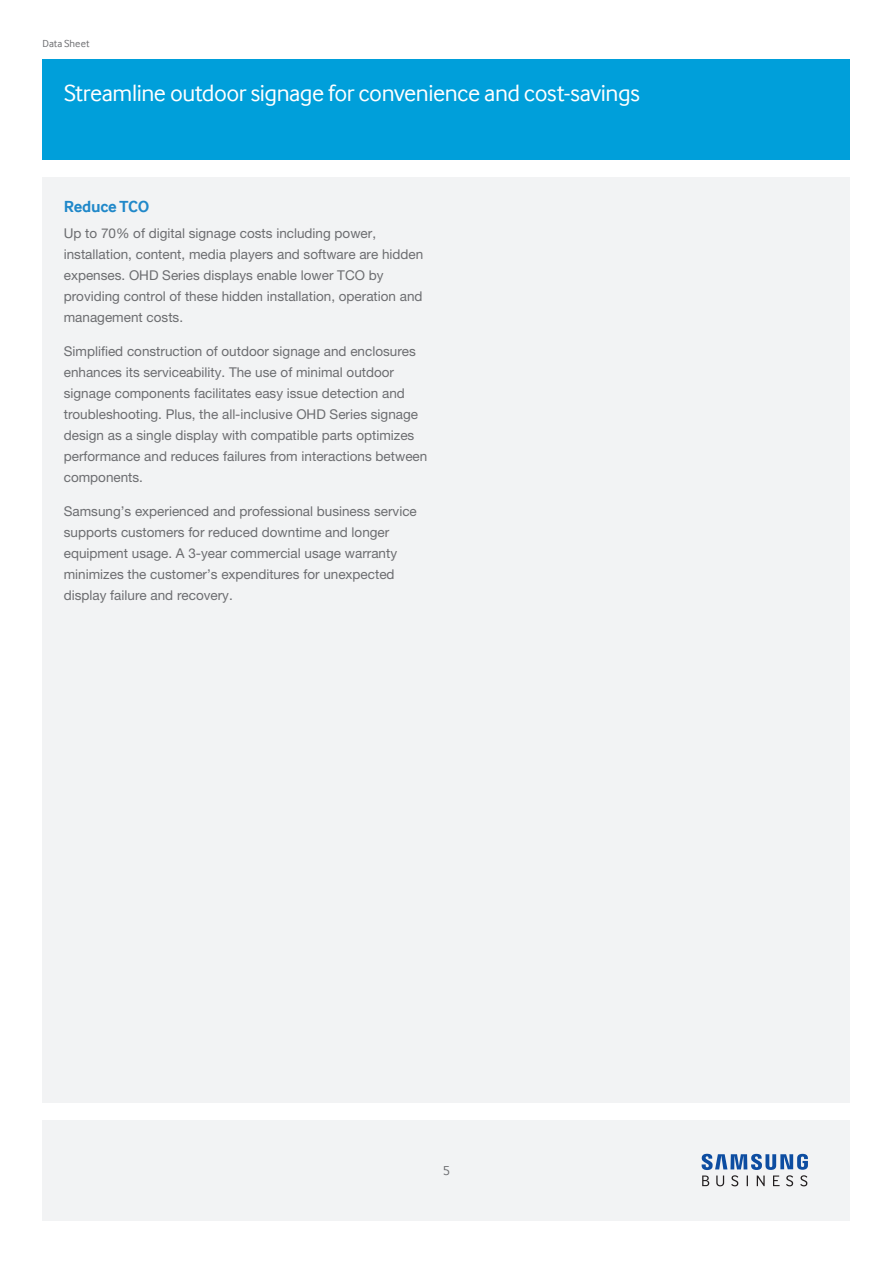
<style>
.page{position:relative;width:893px;height:1263px;background:#fff}
.page>*{position:absolute;margin:0;border:0;box-sizing:border-box;transform-origin:0 0}
.Header__inner_pages{font:24px "Samsung Inter Face";letter-spacing:-.02em;color:#fff}
.Heading_1{font:700 16.5px "Samsung Inter Face";letter-spacing:-.015em;color:#2088c9}
.Body_copy{font:13.5px/21px "Helvetica Neue LT Pro";color:#6c6d70}
.t1{font:13.5px "Samsung Inter Face";color:#6c6d70}
.t2{font:10.5px "Samsung Inter Face";letter-spacing:.005em;color:#6c6d70}
</style>
<div class="page">
<div style="left:43px;top:1120px;width:807px;height:100px;background:#f2f3f4"></div>
<div style="left:43px;top:60px;width:807px;height:100px;background:#009fda"></div>
<div style="left:43px;top:177px;width:807px;height:926px;background:#f2f3f4"></div>
<svg style="left:702px;top:1154px;width:106px;height:32px"></svg>
<p class="t2" style="left:43px;top:38px;width:48px">Data Sheet</p>
<p class="Header__inner_pages" style="left:64px;top:79px;width:578px">Streamline outdoor signage for convenience and cost-savings</p>
<p class="Heading_1" style="left:64px;top:197px;width:87px">Reduce TCO</p>
<p class="Body_copy" style="left:64px;top:223px;width:361px">Up to 70% of digital signage costs including power, installation, content, media players and software are hidden expenses. OHD Series displays enable lower TCO by providing control of these hidden installation, operation and management costs.</p>
<p class="Body_copy" style="left:64px;top:340px;width:365px">Simplified construction of outdoor signage and enclosures enhances its serviceability. The use of minimal outdoor signage components facilitates easy issue detection and troubleshooting. Plus, the all-inclusive OHD Series signage design as a single display with compatible parts optimizes performance and reduces failures from interactions between components.</p>
<p class="Body_copy" style="left:64px;top:500px;width:355px">Samsung’s experienced and professional business service supports customers for reduced downtime and longer equipment usage. A 3-year commercial usage warranty minimizes the customer’s expenditures for unexpected display failure and recovery.</p>
<p class="t1" style="left:443px;top:1162px;width:9px">5</p>
</div>
